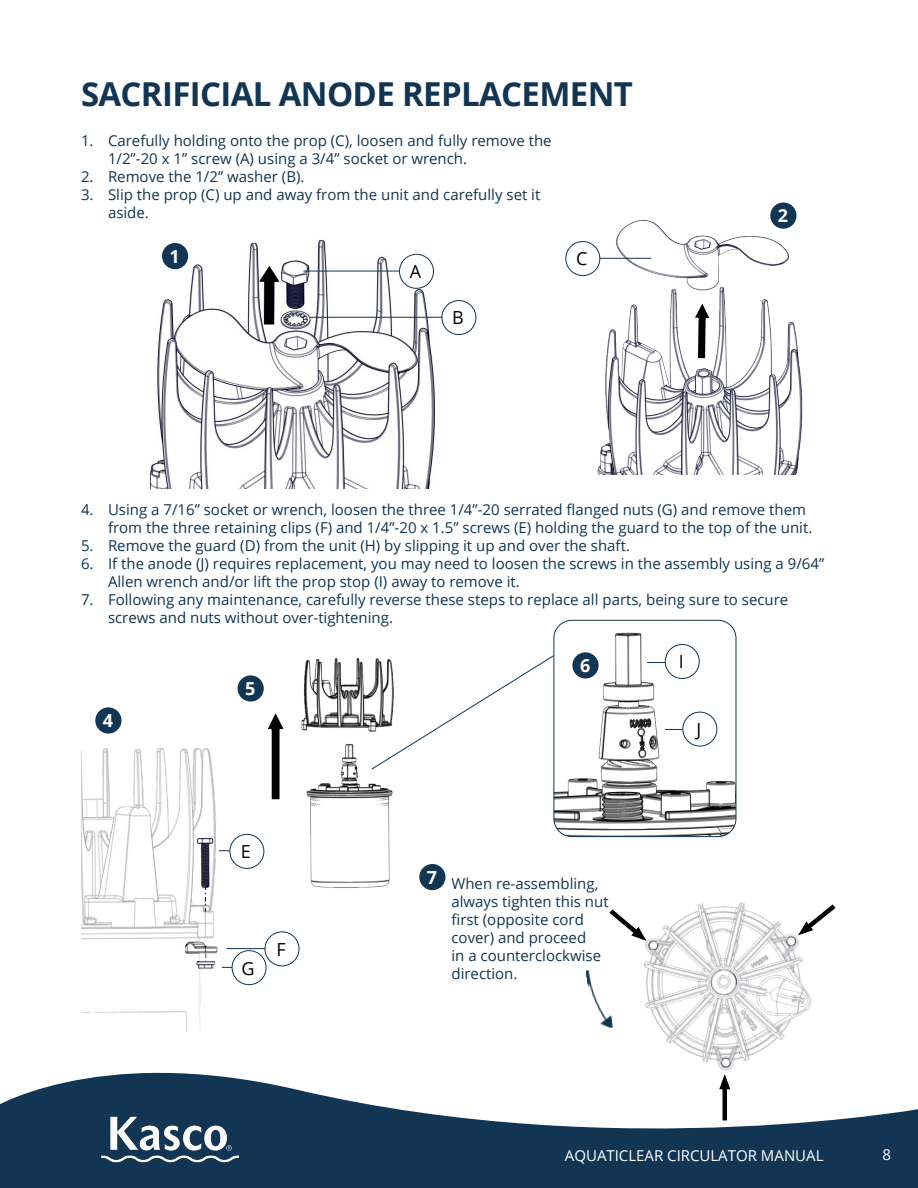
<style>
.page{position:relative;width:918px;height:1188px;background:#fff}
.page>*{position:absolute;margin:0;border:0;box-sizing:border-box;transform-origin:0 0}
.t1{font:700 33px "Open Sans";letter-spacing:-.02em;color:#113552}
.t2{font:18px "Open Sans";color:#000}
.t3{font:700 18px "Open Sans";color:#fff}
.t4{font:15px/18px "Open Sans";color:#103552}
.t5{font:15px "Open Sans";color:#fff}
</style>
<div class="page">
<svg style="left:0;top:1072px;width:918px;height:116px;fill:#113552"></svg>
<img style="left:101px;top:1113px;width:137px;height:53px">
<img style="left:150px;top:240px;width:301px;height:248px">
<div style="left:399px;top:254px;width:35px;height:35px;border:1px solid #113552;border-radius:50%"></div>
<hr style="left:303px;top:271px;width:97px;height:1px;background:#113552">
<div style="left:442px;top:300px;width:34px;height:35px;border:1px solid #113552;border-radius:50%"></div>
<hr style="left:310px;top:317px;width:132px;height:1px;background:#113552">
<img style="left:567px;top:202px;width:236px;height:272px">
<div style="left:565px;top:241px;width:35px;height:35px;border:1px solid #113552;border-radius:50%"></div>
<hr style="left:600px;top:258px;width:51px;height:1px;background:#113552">
<div style="left:162px;top:243px;width:26px;height:26px;background:#113552;border-radius:50%"></div>
<div style="left:770px;top:203px;width:27px;height:26px;background:#113552;border-radius:50%"></div>
<img style="left:81px;top:747px;width:180px;height:285px">
<div style="left:229px;top:834px;width:35px;height:35px;border:1px solid #113552;border-radius:50%"></div>
<div style="left:265px;top:931px;width:34px;height:35px;border:1px solid #113552;border-radius:50%"></div>
<hr style="left:226px;top:948px;width:39px;height:1px;background:#113552">
<div style="left:232px;top:950px;width:34px;height:35px;border:1px solid #113552;border-radius:50%"></div>
<img style="left:257px;top:658px;width:175px;height:257px">
<svg style="left:371px;top:655px;width:183px;height:115px"></svg>
<img style="left:554px;top:620px;width:182px;height:217px">
<div style="left:554px;top:620px;width:182px;height:217px;border:1px solid #103552;border-radius:18px"></div>
<div style="left:665px;top:644px;width:35px;height:35px;border:1px solid #113552;border-radius:50%"></div>
<svg style="left:647px;top:662px;width:18px;height:1px"></svg>
<div style="left:682px;top:712px;width:35px;height:34px;border:1px solid #113552;border-radius:50%"></div>
<svg style="left:665px;top:729px;width:18px;height:1px"></svg>
<div style="left:95px;top:707px;width:26px;height:27px;background:#113552;border-radius:50%"></div>
<div style="left:238px;top:675px;width:26px;height:27px;background:#113552;border-radius:50%"></div>
<img style="left:625px;top:902px;width:200px;height:185px">
<svg style="left:798px;top:902px;width:38px;height:33px"></svg>
<svg style="left:609px;top:905px;width:38px;height:36px"></svg>
<hr style="left:723px;top:1084px;width:4px;height:36px;background:#000">
<svg style="left:719px;top:1074px;width:11px;height:15px"></svg>
<img style="left:586px;top:970px;width:27px;height:58px">
<div style="left:419px;top:864px;width:26px;height:26px;background:#113552;border-radius:50%"></div>
<div style="left:572px;top:652px;width:27px;height:27px;background:#113552;border-radius:50%"></div>
<h1 class="t1" style="left:81px;top:71px;width:553px">SACRIFICIAL ANODE REPLACEMENT</h1>
<p class="t4" style="left:108px;top:132px;width:445px;text-indent:-27px">1. Carefully holding onto the prop (C), loosen and fully remove the<br>1/2”-20 x 1” screw (A) using a 3/4” socket or wrench.</p>
<p class="t4" style="left:81px;top:168px;width:225px">2. Remove the 1/2” washer (B).</p>
<p class="t4" style="left:108px;top:186px;width:434px;text-indent:-27px">3. Slip the prop (C) up and away from the unit and carefully set it aside.</p>
<p class="t3" style="left:170px;top:244px;width:12px">1</p>
<p class="t2" style="left:576px;top:247px;width:13px">C</p>
<p class="t2" style="left:410px;top:259px;width:13px">A</p>
<p class="t2" style="left:452px;top:306px;width:13px">B</p>
<p class="t3" style="left:778px;top:203px;width:12px">2</p>
<p class="t4" style="left:108px;top:501px;width:706px;text-indent:-27px">4. Using a 7/16” socket or wrench, loosen the three 1/4”-20 serrated flanged nuts (G) and remove them from the three retaining clips (F) and 1/4”-20 x 1.5” screws (E) holding the guard to the top of the unit.</p>
<p class="t4" style="left:81px;top:537px;width:551px">5. Remove the guard (D) from the unit (H) by slipping it up and over the shaft.</p>
<p class="t4" style="left:108px;top:555px;width:718px;text-indent:-27px">6. If the anode (J) requires replacement, you may need to loosen the screws in the assembly using a 9/64”<br>Allen wrench and/or lift the prop stop (I) away to remove it.</p>
<p class="t4" style="left:108px;top:591px;width:682px;text-indent:-27px">7. Following any maintenance, carefully reverse these steps to replace all parts, being sure to secure screws and nuts without over-tightening.</p>
<p class="t3" style="left:103px;top:708px;width:12px">4</p>
<p class="t3" style="left:245px;top:676px;width:12px">5</p>
<p class="t2" style="left:241px;top:839px;width:12px">E</p>
<p class="t2" style="left:242px;top:956px;width:15px">G</p>
<p class="t2" style="left:276px;top:937px;width:11px">F</p>
<p class="t3" style="left:580px;top:653px;width:12px">6</p>
<p class="t3" style="left:427px;top:865px;width:12px">7</p>
<p class="t4" style="left:452px;top:874px;width:159px">When re-assembling, always tighten this nut first (opposite cord cover) and proceed<br>in a counterclockwise direction.</p>
<p class="t2" style="left:679px;top:650px;width:7px">I</p>
<p class="t2" style="left:697px;top:717px;width:6px">J</p>
<p class="t5" style="left:565px;top:1145px;width:260px">AQUATICLEAR CIRCULATOR MANUAL</p>
<p class="t5" style="left:882px;top:1145px;width:10px">8</p>
</div>
